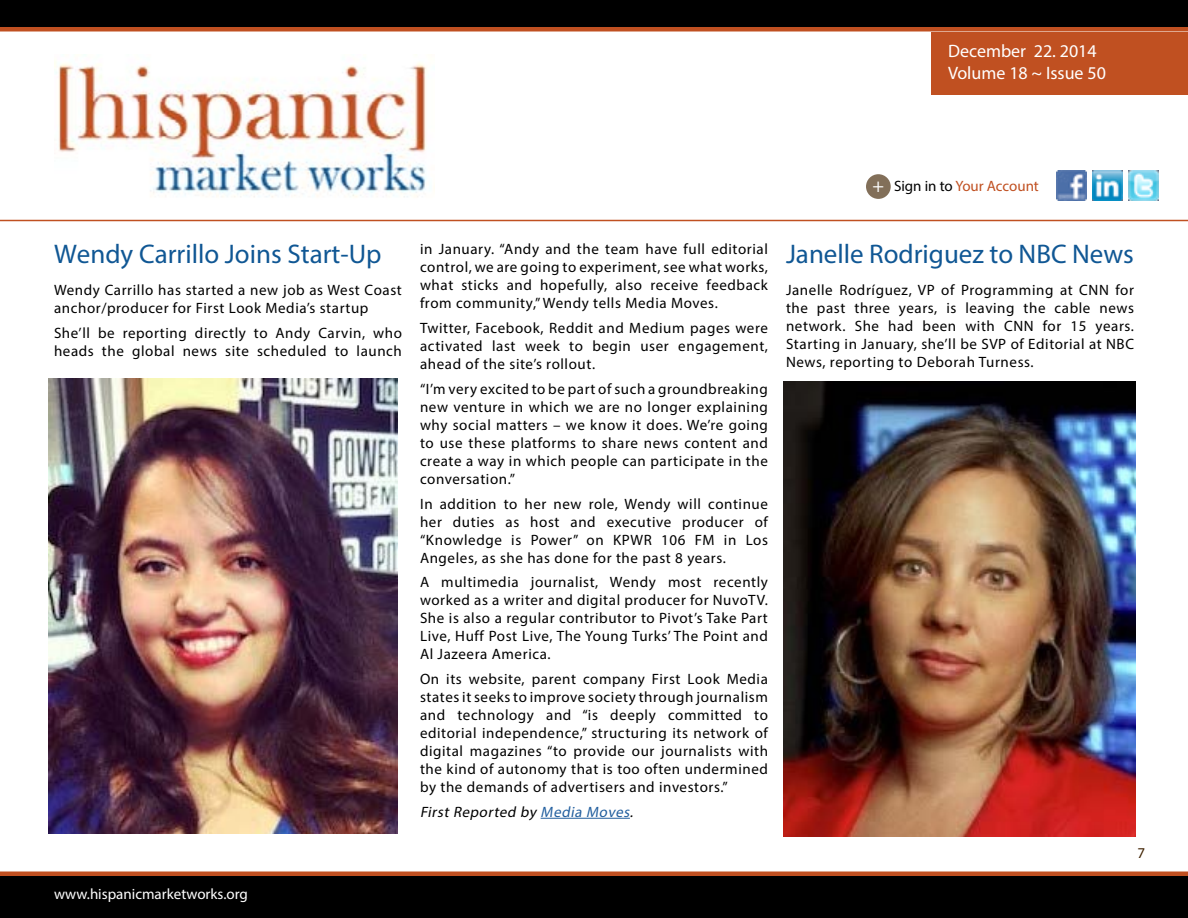
<style>
.page{position:relative;width:1188px;height:918px;background:#fff}
.page>*{position:absolute;margin:0;border:0;box-sizing:border-box;transform-origin:0 0}
.t1{font:27px "Myriad Pro";color:#105794}
.t2{font:18px/21.6px "Myriad Pro";color:#fff}
.t3{font:15px/18px "Myriad Pro";letter-spacing:.04em;color:#000;text-align:justify}
.t4{font:15px "Myriad Pro";color:#fff}
.t5{font:italic 15px "Myriad Pro";color:#000}
.t6{font:15px "Myriad Pro";color:#c05021}
.t7{font:15px "Myriad Pro";color:#3f2100}
.s1{font-size:19.5px;color:#fff}
.s2{color:#000}
.s3{color:#215e9e}
</style>
<div class="page">
<div style="left:0;top:874px;width:1188px;height:44px;background:#000"></div>
<hr style="left:0;top:872px;width:1188px;height:4px;background:#c05021">
<div style="left:0;top:27px;width:1188px;height:5px;background:#c05021"></div>
<div style="left:932px;top:32px;width:256px;height:62px;background:#c05021"></div>
<img style="left:1057px;top:170px;width:30px;height:30px">
<img style="left:1129px;top:170px;width:30px;height:30px">
<img style="left:1093px;top:170px;width:30px;height:30px">
<div style="left:866px;top:174px;width:25px;height:25px;background:#826f59;border-radius:50%"></div>
<div style="left:0;top:0;width:1188px;height:27px;background:#000"></div>
<hr style="left:0;top:220px;width:1188px;height:1px;background:#c05021">
<img style="left:54px;top:54px;width:381px;height:144px">
<hr style="left:541px;top:818px;width:89px;height:1px;background:#215e9e">
<img style="left:784px;top:382px;width:352px;height:455px">
<img style="left:48px;top:379px;width:350px;height:455px">
<p class="t2" style="left:948px;top:40px;width:159px">December 22. 2014<br>Volume 18 ~ Issue 50</p>
<p class="t6" style="left:872px;top:177px;width:168px"><span class="s1">+</span> <span class="s2">Sign in to</span> Your Account</p>
<h1 class="t1" style="left:54px;top:238px;width:329px">Wendy Carrillo Joins Start-Up</h1>
<p class="t3" style="left:54px;top:280px;width:349px">Wendy Carrillo has started a new job as West Coast anchor/producer for First Look Media’s startup</p>
<p class="t3" style="left:54px;top:323px;width:350px">She’ll be reporting directly to Andy Carvin, who heads the global news site scheduled to launch</p>
<p class="t4" style="left:54px;top:884px;width:195px">www.hispanicmarketworks.org</p>
<p class="t3" style="left:420px;top:240px;width:350px">in January. “Andy and the team have full editorial control, we are going to experiment, see what works, what sticks and hopefully, also receive feedback from community,” Wendy tells Media Moves.</p>
<p class="t3" style="left:420px;top:319px;width:350px">Twitter, Facebook, Reddit and Medium pages were activated last week to begin user engagement, ahead of the site’s rollout.</p>
<p class="t3" style="left:420px;top:379px;width:350px">“I’m very excited to be part of such a groundbreaking new venture in which we are no longer explaining why social matters – we know it does. We’re going to use these platforms to share news content and create a way in which people can participate in the conversation.”</p>
<p class="t3" style="left:420px;top:494px;width:350px">In addition to her new role, Wendy will continue her duties as host and executive producer of “Knowledge is Power” on KPWR 106 FM in Los Angeles, as she has done for the past 8 years.</p>
<p class="t3" style="left:420px;top:573px;width:350px">A multimedia journalist, Wendy most recently worked as a writer and digital producer for NuvoTV.<br>She is also a regular contributor to Pivot’s Take Part Live, Huff Post Live, The Young Turks’ The Point and Al Jazeera America.</p>
<p class="t3" style="left:420px;top:670px;width:350px">On its website, parent company First Look Media states it seeks to improve society through journalism and technology and “is deeply committed to editorial independence,” structuring its network of digital magazines “to provide our journalists with the kind of autonomy that is too often undermined by the demands of advertisers and investors.”</p>
<p class="t5" style="left:420px;top:802px;width:218px">First Reported by <span class="s3">Media Moves</span>.</p>
<h1 class="t1" style="left:786px;top:238px;width:350px">Janelle Rodriguez to NBC News</h1>
<p class="t3" style="left:786px;top:280px;width:350px">Janelle Rodríguez, VP of Programming at CNN for the past three years, is leaving the cable news network. She had been with CNN for 15 years.<br>Starting in January, she’ll be SVP of Editorial at NBC News, reporting to Deborah Turness.</p>
<p class="t7" style="left:1137px;top:844px;width:9px">7</p>
</div>
